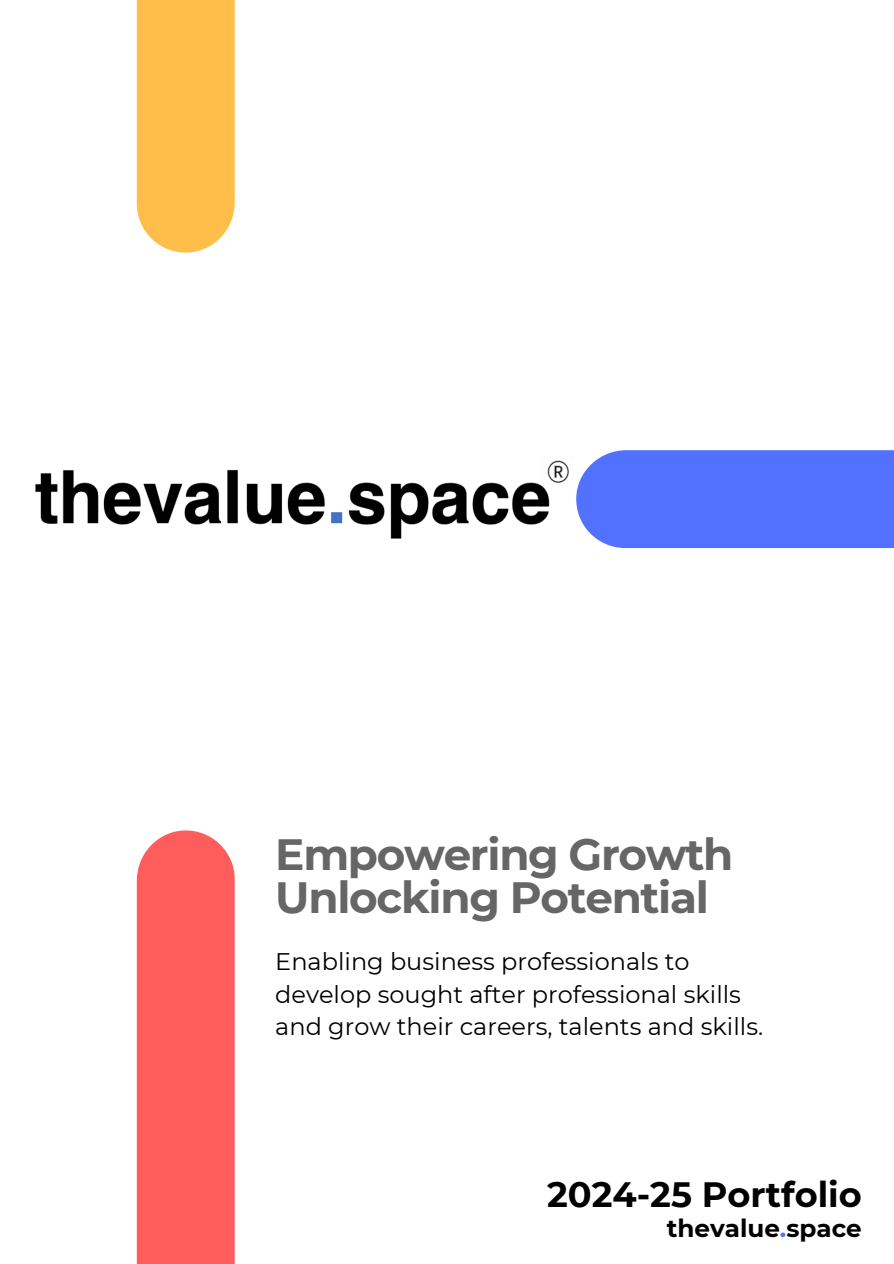
<style>
.page{position:relative;width:894px;height:1264px;background:#fff}
.page>*{position:absolute;margin:0;border:0;box-sizing:border-box;transform-origin:0 0}
.t1{font:700 43.65px/42.8px "Montserrat";letter-spacing:-.03em;color:#666}
.t2{font:700 35.1px "Montserrat";color:#000}
.t3{font:700 24.6px "Montserrat";color:#000}
.t4{font:24px/32.7px "Montserrat";color:#000}
.s1{color:#5271ff}
</style>
<div class="page">
<div style="left:576px;top:450px;width:317px;height:98px;background:#5271ff"></div>
<div style="left:137px;top:0;width:98px;height:253px;background:#ffbd4a"></div>
<div style="left:137px;top:830px;width:98px;height:433px;background:#ff5c5c"></div>
<img style="left:35px;top:460px;width:534px;height:79px">
<p class="t1" style="left:275px;top:833px;width:459px">Empowering Growth<br>Unlocking Potential</p>
<p class="t4" style="left:275px;top:944px;width:489px">Enabling business professionals to develop sought after professional skills and grow their careers, talents and skills.</p>
<p class="t2" style="left:547px;top:1173px;width:316px">2024-25 Portfolio</p>
<p class="t3" style="left:666px;top:1212px;width:196px">thevalue<span class="s1">.</span>space</p>
</div>
